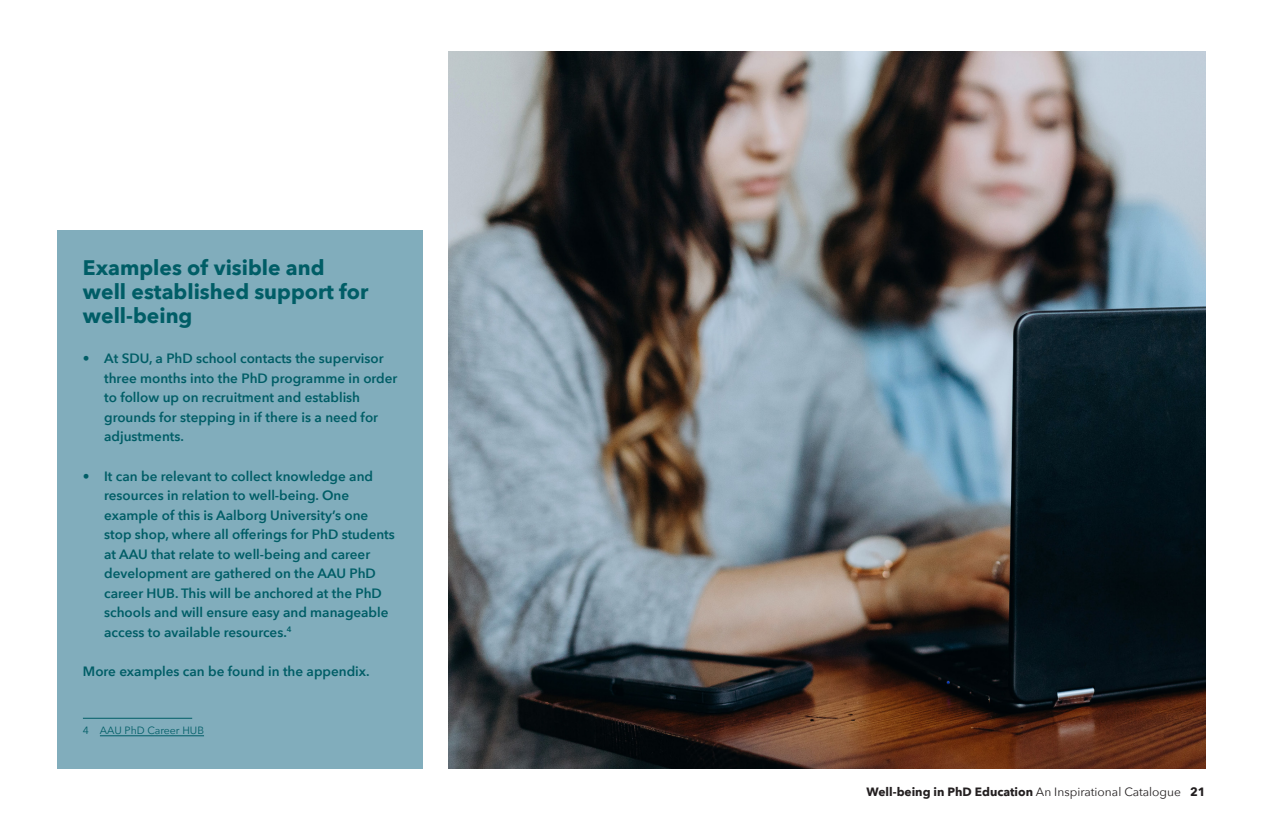
<style>
.page{position:relative;width:1263px;height:830px;background:#fff}
.page>*{position:absolute;margin:0;border:0;box-sizing:border-box;transform-origin:0 0}
.Boks_rubrik{font:700 21px/24px "Avenir Next";color:#005d66}
.Brødtekst{font:600 13.5px/19.5px "Avenir Next";color:#005d66}
.t1{font:700 12px "Avenir Next";color:#231f20}
.Fodnoter{font:10.5px "Avenir Next";color:#005d66}
.s1{font-weight:400}
</style>
<div class="page">
<img style="left:449px;top:51px;width:756px;height:716px">
<div style="left:57px;top:230px;width:366px;height:537px;background:#81adbc"></div>
<hr style="left:100px;top:735px;width:104px;height:1px;background:#005d66">
<hr style="left:83px;top:717px;width:109px;height:1px;background:#005d66">
<p class="Boks_rubrik" style="left:83px;top:255px;width:243px">Examples of visible and</p>
<p class="Boks_rubrik" style="left:83px;top:279px;width:287px">well established support for well-being</p>
<p class="Brødtekst" style="left:104px;top:348px;width:295px;text-indent:-21px">• At SDU, a PhD school contacts the supervisor three months into the PhD programme in order to follow up on recruitment and establish grounds for stepping in if there is a need for adjustments.</p>
<p class="Brødtekst" style="left:104px;top:465px;width:292px;text-indent:-21px">• It can be relevant to collect knowledge and resources in relation to well-being. One example of this is Aalborg University’s one stop shop, where all offerings for PhD students at AAU that relate to well-being and career development are gathered on the AAU PhD career HUB. This will be anchored at the PhD schools and will ensure easy and manageable access to available resources.<sup>4</sup></p>
<p class="Brødtekst" style="left:83px;top:660px;width:288px">More examples can be found in the appendix.</p>
<p class="Fodnoter" style="left:83px;top:721px;width:123px">4 AAU PhD Career HUB</p>
<p class="t1" style="left:866px;top:781px;width:340px">Well-being in PhD Education <span class="s1">An Inspirational Catalogue</span> 21</p>
</div>
